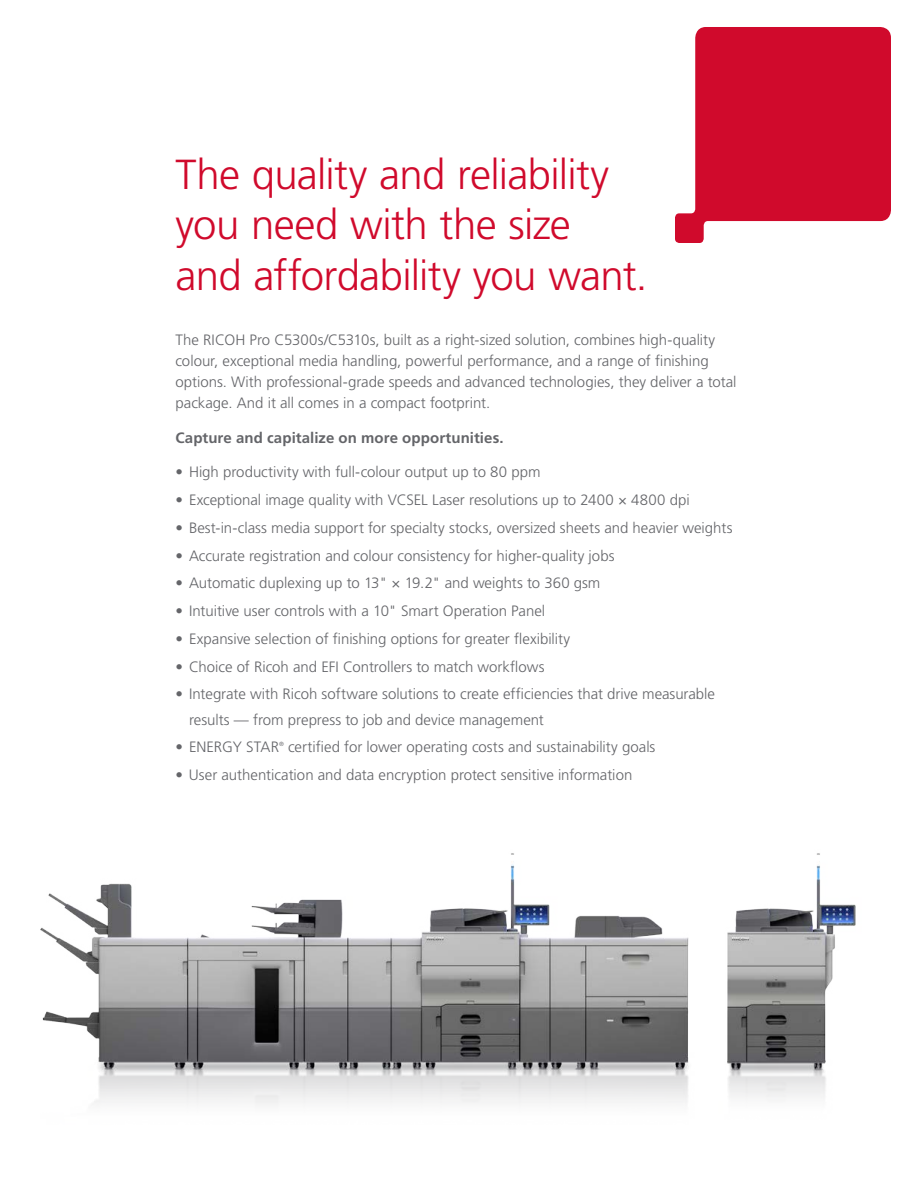
<style>
.page{position:relative;width:918px;height:1188px;background:#fff}
.page>*{position:absolute;margin:0;border:0;box-sizing:border-box;transform-origin:0 0}
.t1{font:300 42px/50.4px "Frutiger LT Std";letter-spacing:-.015em;color:#d00a2c}
.t2{font:300 15px/21px "Frutiger LT Std";color:#646569}
.t3{font:700 15px "Frutiger LT Std";letter-spacing:.005em;color:#646569}
.t4{font:300 6px "Frutiger LT Std";color:#646569}
</style>
<div class="page">
<img style="left:41px;top:853px;width:648px;height:252px">
<img style="left:727px;top:853px;width:129px;height:245px">
<svg style="left:675px;top:27px;width:216px;height:216px;fill:#d00a2c"></svg>
<h1 class="t1" style="left:176px;top:150px;width:474px">The quality and reliability you need with the size and affordability you want.</h1>
<p class="t2" style="left:176px;top:330px;width:563px">The RICOH Pro C5300s/C5310s, built as a right-sized solution, combines high-quality colour, exceptional media handling, powerful performance, and a range of finishing options. With professional-grade speeds and advanced technologies, they deliver a total package. And it all comes in a compact footprint.</p>
<p class="t3" style="left:176px;top:429px;width:330px">Capture and capitalize on more opportunities.</p>
<p class="t2" style="left:176px;top:462px;width:367px">• High productivity with full-colour output up to 80 ppm</p>
<p class="t2" style="left:176px;top:490px;width:516px">• Exceptional image quality with VCSEL Laser resolutions up to 2400 × 4800 dpi</p>
<p class="t2" style="left:176px;top:517px;width:559px">• Best-in-class media support for specialty stocks, oversized sheets and heavier weights</p>
<p class="t2" style="left:176px;top:545px;width:441px">• Accurate registration and colour consistency for higher-quality jobs</p>
<p class="t2" style="left:176px;top:573px;width:426px">• Automatic duplexing up to 13" × 19.2" and weights to 360 gsm</p>
<p class="t2" style="left:176px;top:601px;width:371px">• Intuitive user controls with a 10" Smart Operation Panel</p>
<p class="t2" style="left:176px;top:628px;width:396px">• Expansive selection of finishing options for greater flexibility</p>
<p class="t2" style="left:176px;top:656px;width:371px">• Choice of Ricoh and EFI Controllers to match workflows</p>
<p class="t2" style="left:189px;top:682px;width:528px;line-height:25.2px;text-indent:-14px">• Integrate with Ricoh software solutions to create efficiencies that drive measurable results — from prepress to job and device management</p>
<p class="t2" style="left:176px;top:737px;width:105px">• ENERGY STAR</p>
<p class="t4" style="left:279px;top:740px;width:6px">®</p>
<p class="t2" style="left:288px;top:737px;width:369px">certified for lower operating costs and sustainability goals</p>
<p class="t2" style="left:175px;top:765px;width:458px">• User authentication and data encryption protect sensitive information</p>
</div>
